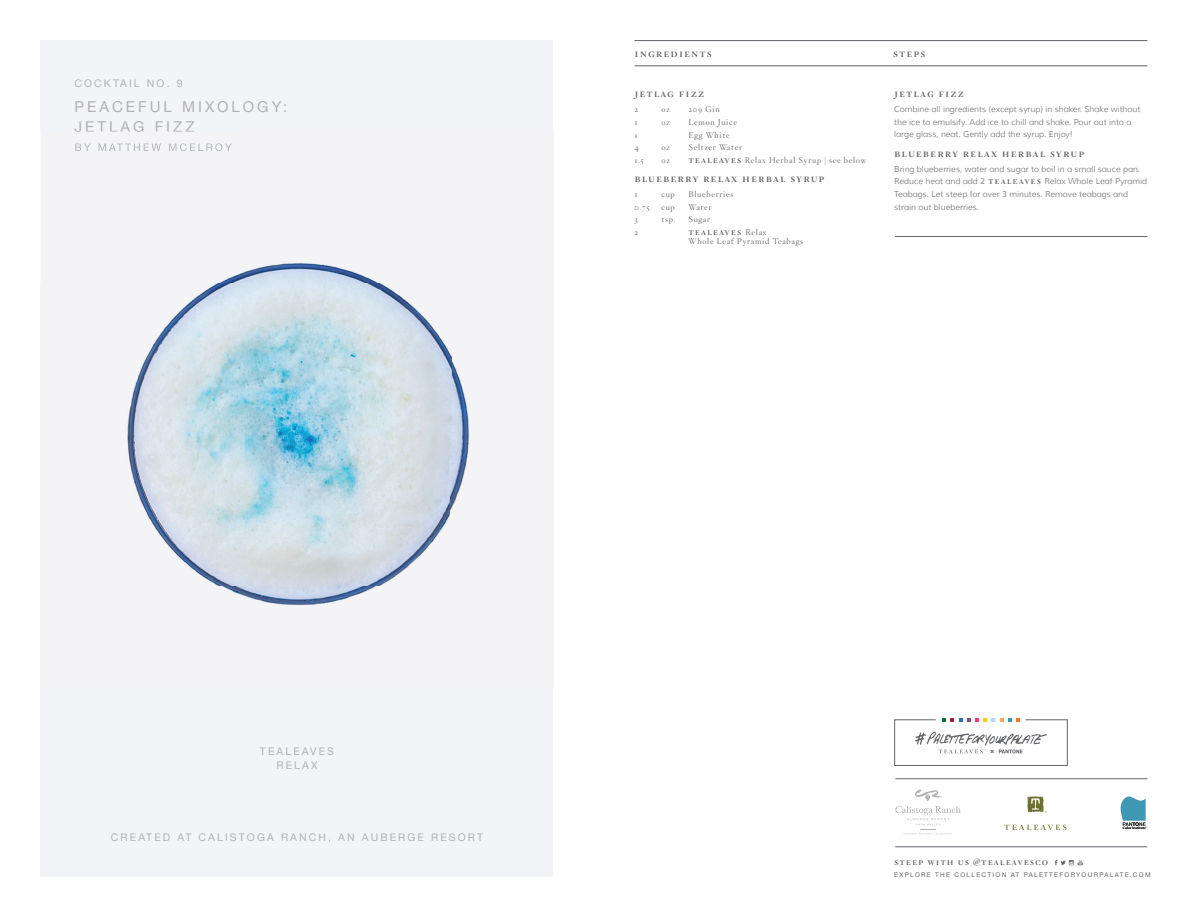
<style>
.page{position:relative;width:1188px;height:918px;background:#fff}
.page>*{position:absolute;margin:0;border:0;box-sizing:border-box;transform-origin:0 0}
.t1{font:15px/19.8px "Helvetica Neue";letter-spacing:.2em;color:#b3b2b1}
.t2{font:12px "Hoefler Titling HTF Bd SC";letter-spacing:.09em;color:#64656a}
.t3{font:10.5px/13.5px "Helvetica Neue";letter-spacing:.2em;color:#b3b2b1;text-align:center}
.t4{font:10.5px "Hoefler Titling HTF Bd SC";letter-spacing:.09em;color:#64656a}
.t5{font:300 8.25px/12.8px "Muli";color:#64656a}
.t6{font:8.25px "Hoefler Titling HTF Lt Roman";letter-spacing:.09em;color:#64656a}
.t7{font:6.45px "Helvetica Neue";letter-spacing:.2em;color:#64656a}
.s1{font-family:"Hoefler Titling HTF Bd SC";font-weight:400;font-size:10.5px}
.s2{font-family:"Hoefler Titling HTF Bd SC";font-size:10.5px}
.s3{font-family:"Hoefler Titling HTF Lt Roman";font-size:8.25px}
.s4{font-size:9px}
</style>
<div class="page">
<div style="left:40px;top:40px;width:514px;height:838px;background:#f3f4f7"></div>
<img style="left:127px;top:263px;width:342px;height:343px">
<img style="left:75px;top:143px;width:157px;height:8px">
<hr style="left:634px;top:40px;width:514px;height:1px;background:#64656a">
<hr style="left:634px;top:66px;width:514px;height:1px;background:#64656a">
<svg style="left:1055px;top:860px;width:28px;height:5px"></svg>
<svg style="left:894px;top:718px;width:174px;height:48px"></svg>
<hr style="left:895px;top:847px;width:252px;height:1px;background:#64656a">
<hr style="left:895px;top:778px;width:253px;height:1px;background:#64656a">
<svg style="left:1121px;top:797px;width:27px;height:32px"></svg>
<svg style="left:1027px;top:796px;width:20px;height:17px"></svg>
<svg style="left:1004px;top:825px;width:62px;height:5px"></svg>
<svg style="left:895px;top:790px;width:66px;height:44px"></svg>
<hr style="left:895px;top:236px;width:253px;height:1px;background:#64656a">
<p class="t3" style="left:75px;top:77px;width:110px">COCKTAIL NO. 9</p>
<h1 class="t1" style="left:75px;top:97px;width:214px">PEACEFUL MIXOLOGY:<br>JETLAG FIZZ</h1>
<h2 class="t2" style="left:634px;top:45px;width:79px">ingredients</h2>
<h2 class="t2" style="left:893px;top:45px;width:34px">steps</h2>
<h2 class="t2" style="left:894px;top:85px;width:71px">jetlag fizz</h2>
<p class="t5" style="left:894px;top:103px;width:248px">Combine all ingredients (except syrup) in shaker. Shake without the ice to emulsify. Add ice to chill and shake. Pour out into a large glass, neat. Gently add the syrup. Enjoy!</p>
<h2 class="t2" style="left:894px;top:145px;width:192px">blueberry relax herbal syrup</h2>
<p class="t5" style="left:894px;top:162px;width:255px">Bring blueberries, water and sugar to boil in a small sauce pan.<br>Reduce heat and add 2 <span class="s1">tealeaves</span> Relax Whole Leaf Pyramid Teabags. Let steep for over 3 minutes. Remove teabags and strain out blueberries.</p>
<h2 class="t2" style="left:634px;top:85px;width:71px">jetlag fizz</h2>
<p class="t6" style="left:634px;top:104px;width:5px">2</p>
<p class="t6" style="left:661px;top:104px;width:10px">oz</p>
<p class="t6" style="left:689px;top:104px;width:33px">209 Gin</p>
<p class="t6" style="left:634px;top:117px;width:5px">1</p>
<p class="t6" style="left:661px;top:117px;width:10px">oz</p>
<p class="t6" style="left:689px;top:117px;width:50px">Lemon Juice</p>
<p class="t6" style="left:634px;top:129px;width:5px">1</p>
<p class="t6" style="left:689px;top:129px;width:43px">Egg White</p>
<p class="t6" style="left:634px;top:142px;width:6px">4</p>
<p class="t6" style="left:661px;top:142px;width:10px">oz</p>
<p class="t6" style="left:689px;top:142px;width:55px">Seltzer Water</p>
<p class="t6" style="left:634px;top:155px;width:11px">1.5</p>
<p class="t6" style="left:661px;top:155px;width:10px">oz</p>
<p class="t6" style="left:688px;top:155px;width:179px"><span class="s2">tealeaves</span> Relax Herbal Syrup | see below</p>
<h2 class="t2" style="left:634px;top:170px;width:192px">blueberry relax herbal syrup</h2>
<p class="t6" style="left:634px;top:189px;width:5px">1</p>
<p class="t6" style="left:661px;top:189px;width:15px">cup</p>
<p class="t6" style="left:689px;top:189px;width:46px">Blueberries</p>
<p class="t6" style="left:634px;top:201px;width:17px">0.75</p>
<p class="t6" style="left:662px;top:201px;width:15px">cup</p>
<p class="t6" style="left:689px;top:201px;width:25px">Water</p>
<p class="t6" style="left:634px;top:214px;width:5px">3</p>
<p class="t6" style="left:661px;top:214px;width:15px">tsp.</p>
<p class="t6" style="left:689px;top:214px;width:23px">Sugar</p>
<p class="t6" style="left:634px;top:227px;width:5px">2</p>
<p class="t4" style="left:688px;top:224px;width:80px">tealeaves <span class="s3">Relax</span></p>
<p class="t6" style="left:688px;top:236px;width:116px">Whole Leaf Pyramid Teabags</p>
<p class="t3" style="left:260px;top:745px;width:76px">TEALEAVES<br>RELAX</p>
<p class="t3" style="left:111px;top:831px;width:374px">CREATED AT CALISTOGA RANCH, AN AUBERGE RESORT</p>
<p class="t4" style="left:894px;top:855px;width:156px">steep with us <span class="s4">@</span>tealeavesco</p>
<p class="t7" style="left:894px;top:870px;width:258px">EXPLORE THE COLLECTION AT PALETTEFORYOURPALATE.COM</p>
</div>
